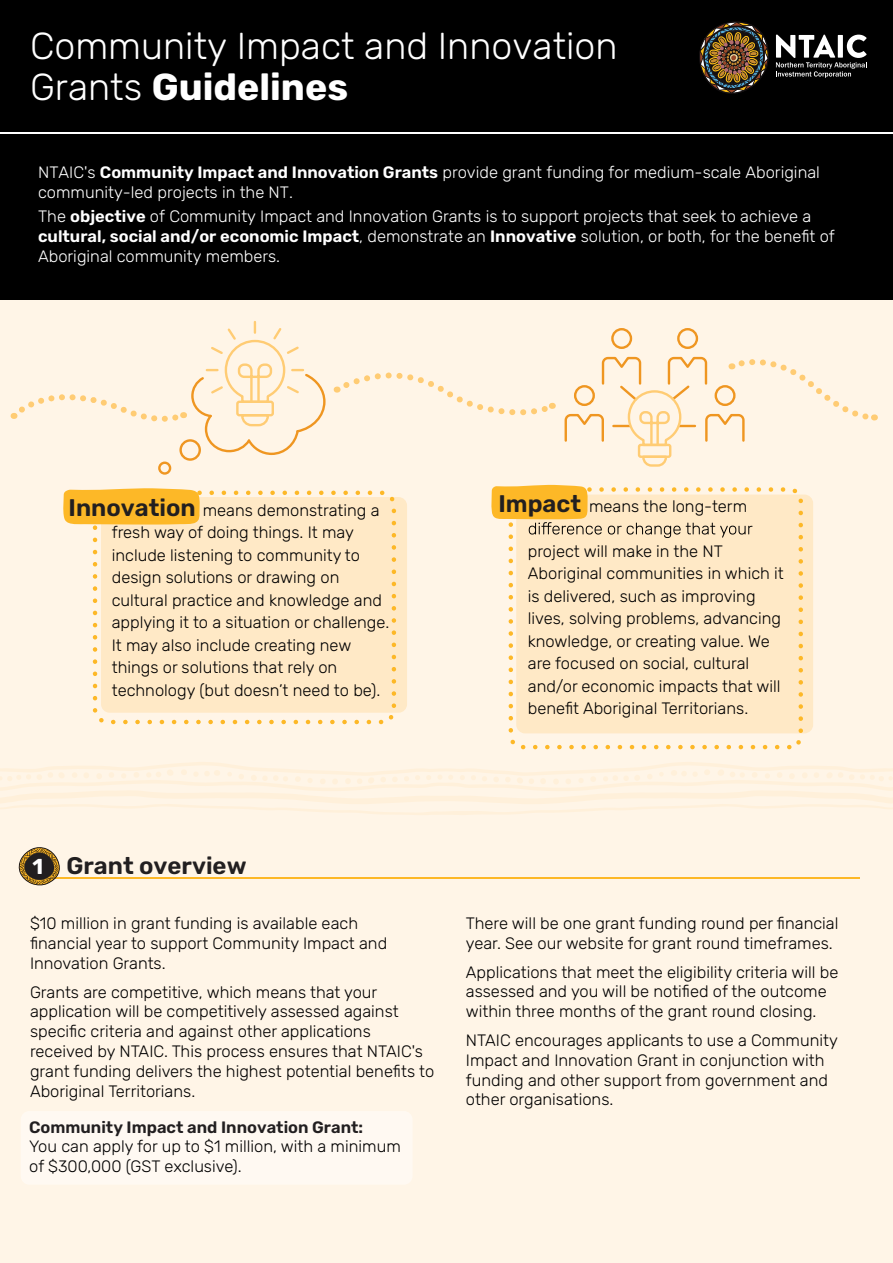
<style>
.page{position:relative;width:893px;height:1263px;background:#fff5e7}
.page>*{position:absolute;margin:0;border:0;box-sizing:border-box;transform-origin:0 0}
.t1{font:300 37.5px/40.5px "Rubik";color:#fff}
.t2{font:600 24px "Rubik";color:#221f20}
.t3{font:300 16.5px/22.5px "Rubik";color:#000}
.t4{font:300 16.5px/19.8px "Rubik";color:#fff}
.t5{font:600 16.5px "Rubik";color:#221f20}
.s1{font-weight:700}
.s2{font-weight:600}
.s3{font-weight:600;color:#fdb827}
.s4{font-weight:700;font-size:21.6px;color:#fff}
</style>
<div class="page">
<div style="left:0;top:0;width:893px;height:299px;background:#000"></div>
<svg style="left:776px;top:35px;width:91px;height:43px"></svg>
<svg style="left:699px;top:22px;width:70px;height:72px"></svg>
<hr style="left:0;top:132px;width:893px;height:1px;background:#fff">
<hr style="left:31px;top:877px;width:829px;height:2px;background:#fdb827">
<svg style="left:18px;top:847px;width:42px;height:39px"></svg>
<div style="left:21px;top:1111px;width:391px;height:73px;background:#fff9f2;border-radius:9px"></div>
<div style="left:516px;top:494px;width:297px;height:239px;background:#ffe9c6;border-radius:9px"></div>
<div style="left:101px;top:497px;width:306px;height:216px;background:#ffe9c6;border-radius:9px"></div>
<div style="left:93px;top:491px;width:303px;height:233px;border:4px dashed #fdb827;border-radius:13px"></div>
<div style="left:509px;top:487px;width:294px;height:262px;border:4px dashed #fdb827;border-radius:11px"></div>
<svg style="left:63px;top:488px;width:137px;height:37px;background:#fdbb33"></svg>
<svg style="left:491px;top:485px;width:261px;height:53px"></svg>
<div style="left:677px;top:328px;width:21px;height:21px;border:2px solid #ef9621;border-radius:50%"></div>
<div style="left:611px;top:328px;width:21px;height:21px;border:2px solid #ef9621;border-radius:50%"></div>
<div style="left:179px;top:439px;width:22px;height:22px;border:2px solid #ef9621;border-radius:50%"></div>
<div style="left:158px;top:461px;width:13px;height:14px;border:2px solid #ef9621;border-radius:50%"></div>
<svg style="left:642px;top:458px;width:25px;height:9px"></svg>
<div style="left:638px;top:444px;width:33px;height:14px;border:2px solid #ffcc74;border-radius:2px"></div>
<svg style="left:14px;top:322px;width:312px;height:134px"></svg>
<svg style="left:337px;top:372px;width:218px;height:44px"></svg>
<svg style="left:564px;top:356px;width:311px;height:91px"></svg>
<svg style="left:0;top:762px;width:893px;height:53px"></svg>
<h1 class="t1" style="left:30px;top:28px;width:589px">Community Impact and Innovation<br>Grants <span class="s1">Guidelines</span></h1>
<p class="t4" style="left:38px;top:163px;width:783px">NTAIC's <span class="s2">Community Impact and Innovation Grants</span> provide grant funding for medium-scale Aboriginal community-led projects in the NT.</p>
<p class="t4" style="left:38px;top:208px;width:798px">The <span class="s2">objective</span> of Community Impact and Innovation Grants is to support projects that seek to achieve a <span class="s2">cultural, social and/or economic Impact</span>, demonstrate an <span class="s2">Innovative</span> solution, or both, for the benefit of<br>Aboriginal community members.</p>
<h2 class="t2" style="left:69px;top:490px;width:129px">Innovation</h2>
<h2 class="t2" style="left:498px;top:486px;width:84px">Impact</h2>
<p class="t3" style="left:528px;top:496px;width:221px"><span class="s3">Impact</span> means the long-term</p>
<p class="t3" style="left:528px;top:541px;width:257px">project will make in the NT Aboriginal communities in which it is delivered, such as improving lives, solving problems, advancing knowledge, or creating value. We are focused on social, cultural and/or economic impacts that will benefit Aboriginal Territorians.</p>
<p class="t3" style="left:112px;top:500px;width:279px"><span class="s3">Innovation</span> means demonstrating a fresh way of doing things. It may include listening to community to design solutions or drawing on cultural practice and knowledge and applying it to a situation or challenge.<br>It may also include creating new things or solutions that rely on technology (but doesn’t need to be).</p>
<h2 class="t2" style="left:32px;top:848px;width:216px"><span class="s4">1</span> Grant overview</h2>
<p class="t3" style="left:30px;top:914px;width:359px;line-height:19.8px">$10 million in grant funding is available each financial year to support Community Impact and<br>Innovation Grants.</p>
<p class="t3" style="left:30px;top:983px;width:406px;line-height:19.8px">Grants are competitive, which means that your application will be competitively assessed against specific criteria and against other applications received by NTAIC. This process ensures that NTAIC's grant funding delivers the highest potential benefits to Aboriginal Territorians.</p>
<p class="t5" style="left:29px;top:1114px;width:335px">Community Impact and Innovation Grant:</p>
<p class="t3" style="left:29px;top:1137px;width:373px;line-height:19.8px">You can apply for up to $1 million, with a minimum of $300,000 (GST exclusive).</p>
<p class="t3" style="left:466px;top:914px;width:374px;line-height:19.8px">There will be one grant funding round per financial year. See our website for grant round timeframes.</p>
<p class="t3" style="left:466px;top:963px;width:374px;line-height:19.8px">Applications that meet the eligibility criteria will be assessed and you will be notified of the outcome within three months of the grant round closing.</p>
<p class="t3" style="left:466px;top:1031px;width:373px;line-height:19.8px">NTAIC encourages applicants to use a Community Impact and Innovation Grant in conjunction with funding and other support from government and other organisations.</p>
</div>
